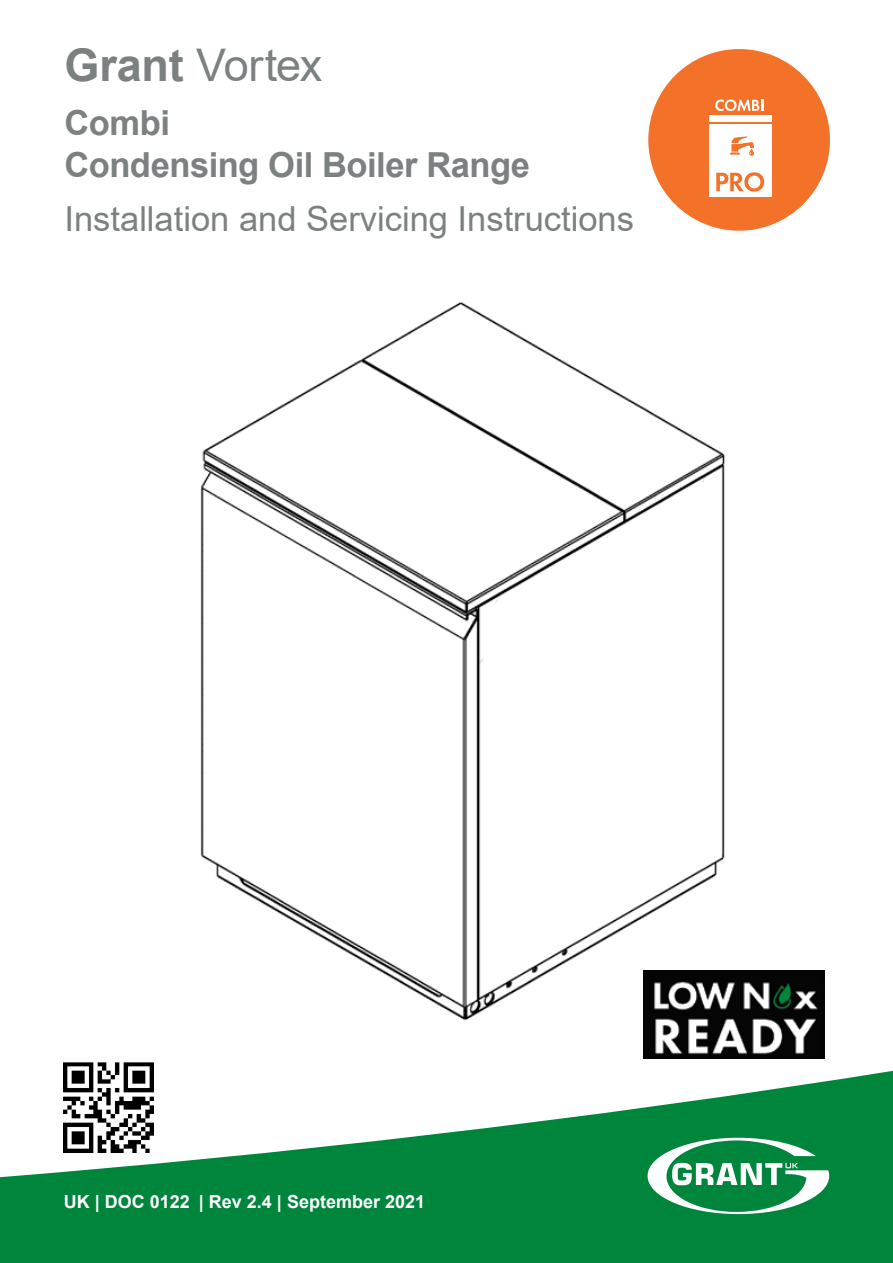
<style>
.page{position:relative;width:893px;height:1263px;background:#fff}
.page>*{position:absolute;margin:0;border:0;box-sizing:border-box;transform-origin:0 0}
.t1{font:45px "Arial";letter-spacing:-.02em;color:#7b8080}
.Line_four__regular{font:34.5px "Arial";color:#7b8080}
.t2{font:700 34.5px "Arial";letter-spacing:-.015em;color:#7b8080}
.t3{font:700 18px "Arial";color:#fff}
.s1{font-weight:700}
</style>
<div class="page">
<img style="left:64px;top:1062px;width:90px;height:7px">
<svg style="left:0;top:1069px;width:893px;height:194px;fill:#00853d"></svg>
<svg style="left:647px;top:1138px;width:182px;height:76px"></svg>
<img style="left:200px;top:302px;width:625px;height:757px">
<div style="left:648px;top:49px;width:182px;height:182px;background:#f37128;border-radius:50%"></div>
<svg style="left:715px;top:99px;width:48px;height:12px"></svg>
<div style="left:709px;top:124px;width:62px;height:73px;background:#fff"></div>
<div style="left:709px;top:116px;width:62px;height:6px;background:#fff"></div>
<svg style="left:730px;top:136px;width:24px;height:20px"></svg>
<svg style="left:716px;top:172px;width:48px;height:20px"></svg>
<img style="left:644px;top:970px;width:180px;height:88px">
<p class="t1" style="left:65px;top:34px;width:259px"><span class="s1">Grant</span> Vortex</p>
<p class="t2" style="left:65px;top:99px;width:107px">Combi</p>
<p class="t2" style="left:65px;top:140px;width:467px">Condensing Oil Boiler Range</p>
<p class="Line_four__regular" style="left:65px;top:195px;width:571px">Installation and Servicing Instructions</p>
<p class="t3" style="left:64px;top:1189px;width:363px">UK | DOC 0122 | Rev 2.4 | September 2021</p>
</div>
